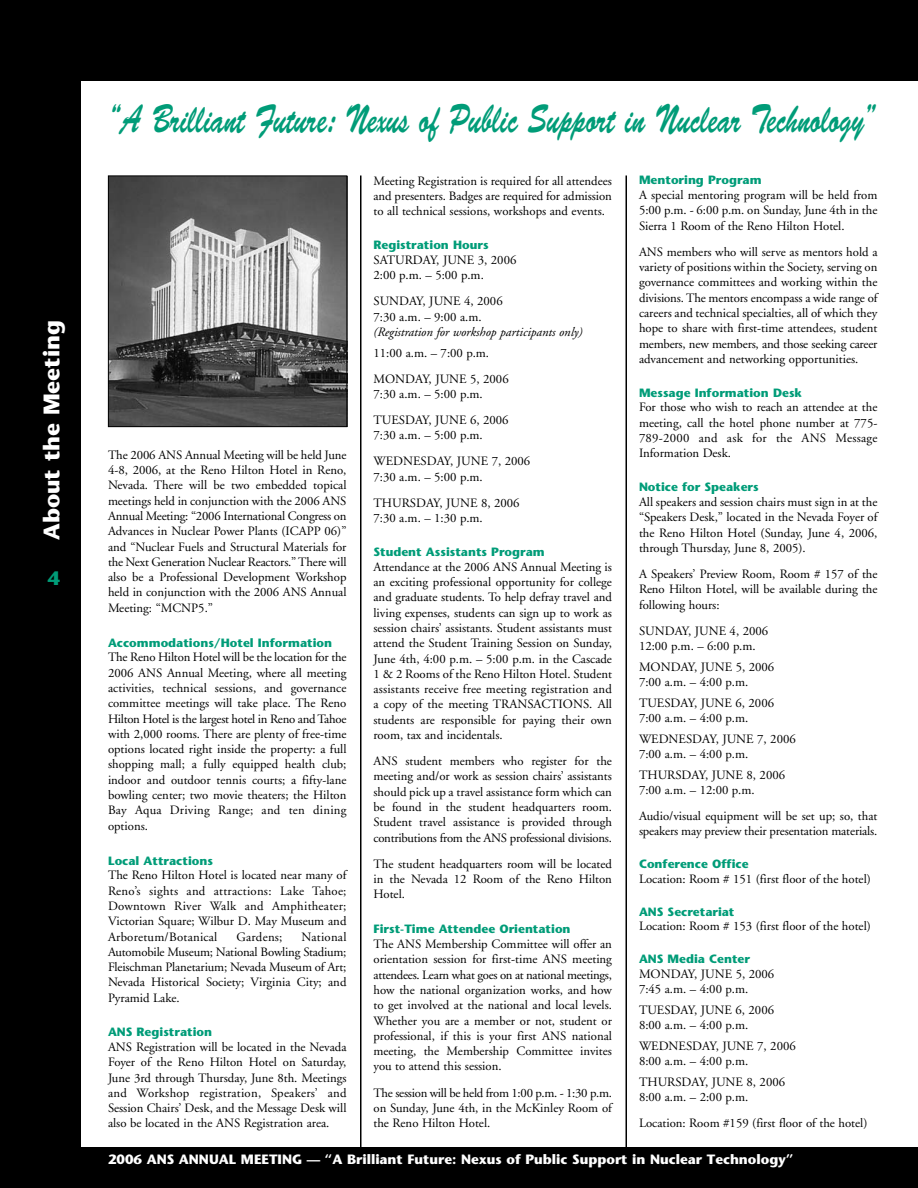
<style>
.page{position:relative;width:918px;height:1188px;background:#fff}
.page>*{position:absolute;margin:0;border:0;box-sizing:border-box;transform-origin:0 0}
.t1{font:40.5px "Brush Script";color:#009c78;scale:.67 1}
.t2{font:700 22.5px "ATC Oak";color:#fff}
.t3{font:700 19.5px "ATC Oak";color:#009c78}
.t4{font:700 13.5px "ATC Oak";color:#fff}
.t5{font:12.75px/15.3px "Adobe Garamond";color:#000;text-align:justify}
.t6{font:italic 12.75px "Adobe Garamond";color:#000}
.t7{font:12.75px "Adobe Garamond";letter-spacing:.02em;color:#000}
.t8{font:700 12px "ATC Oak";color:#009c78}
</style>
<div class="page">
<div style="left:0;top:0;width:918px;height:81px;background:#000"></div>
<div style="left:0;top:0;width:81px;height:1188px;background:#000"></div>
<div style="left:0;top:1148px;width:918px;height:40px;background:#000"></div>
<hr style="left:360px;top:176px;width:2px;height:972px;background:#000">
<hr style="left:626px;top:176px;width:1px;height:972px;background:#000">
<img style="left:110px;top:178px;width:235px;height:247px">
<div style="left:108px;top:176px;width:239px;height:251px;border:1px solid #000"></div>
<h2 class="t2" style="left:43px;top:540px;width:221px;rotate:-90deg">About the Meeting</h2>
<h3 class="t3" style="left:48px;top:571px;width:14px">4</h3>
<h1 class="t1" style="left:108px;top:108px;width:1149px">“A Brilliant Future: Nexus of Public Support in Nuclear Technology”</h1>
<p class="t8" style="left:639px;top:176px;width:124px">Mentoring Program</p>
<p class="t5" style="left:639px;top:189px;width:240px">A special mentoring program will be held from 5:00 p.m. - 6:00 p.m. on Sunday, June 4th in the Sierra 1 Room of the Reno Hilton Hotel.</p>
<p class="t5" style="left:639px;top:245px;width:240px">ANS members who will serve as mentors hold a variety of positions within the Society, serving on governance committees and working within the divisions. The mentors encompass a wide range of careers and technical specialties, all of which they hope to share with first-time attendees, student members, new members, and those seeking career advancement and networking opportunities.</p>
<p class="t8" style="left:639px;top:388px;width:165px">Message Information Desk</p>
<p class="t5" style="left:639px;top:401px;width:240px">For those who wish to reach an attendee at the meeting, call the hotel phone number at 775- 789-2000 and ask for the ANS Message Information Desk.</p>
<p class="t8" style="left:639px;top:483px;width:121px">Notice for Speakers</p>
<p class="t5" style="left:639px;top:495px;width:240px">All speakers and session chairs must sign in at the “Speakers Desk,” located in the Nevada Foyer of the Reno Hilton Hotel (Sunday, June 4, 2006, through Thursday, June 8, 2005).</p>
<p class="t5" style="left:639px;top:567px;width:240px">A Speakers’ Preview Room, Room # 157 of the Reno Hilton Hotel, will be available during the following hours:</p>
<p class="t5" style="left:639px;top:624px;width:131px">SUNDAY, JUNE 4, 2006<br>12:00 p.m. – 6:00 p.m.</p>
<p class="t5" style="left:639px;top:660px;width:137px">MONDAY, JUNE 5, 2006<br>7:00 a.m. – 4:00 p.m.</p>
<p class="t5" style="left:639px;top:696px;width:137px">TUESDAY, JUNE 6, 2006<br>7:00 a.m. – 4:00 p.m.</p>
<p class="t5" style="left:639px;top:732px;width:158px">WEDNESDAY, JUNE 7, 2006<br>7:00 a.m. – 4:00 p.m.</p>
<p class="t5" style="left:639px;top:768px;width:148px">THURSDAY, JUNE 8, 2006<br>7:00 a.m. – 12:00 p.m.</p>
<p class="t5" style="left:639px;top:810px;width:240px">Audio/visual equipment will be set up; so, that speakers may preview their presentation materials.</p>
<p class="t8" style="left:639px;top:860px;width:111px">Conference Office</p>
<p class="t5" style="left:639px;top:872px;width:233px">Location: Room # 151 (first floor of the hotel)</p>
<p class="t8" style="left:639px;top:907px;width:97px">ANS Secretariat</p>
<p class="t5" style="left:639px;top:920px;width:233px">Location: Room # 153 (first floor of the hotel)</p>
<p class="t8" style="left:639px;top:955px;width:113px">ANS Media Center</p>
<p class="t5" style="left:639px;top:967px;width:137px">MONDAY, JUNE 5, 2006<br>7:45 a.m. – 4:00 p.m.</p>
<p class="t5" style="left:639px;top:1003px;width:137px">TUESDAY, JUNE 6, 2006<br>8:00 a.m. – 4:00 p.m.</p>
<p class="t5" style="left:639px;top:1039px;width:158px">WEDNESDAY, JUNE 7, 2006<br>8:00 a.m. – 4:00 p.m.</p>
<p class="t5" style="left:639px;top:1075px;width:148px">THURSDAY, JUNE 8, 2006<br>8:00 a.m. – 2:00 p.m.</p>
<p class="t5" style="left:639px;top:1117px;width:230px">Location: Room #159 (first floor of the hotel)</p>
<p class="t4" style="left:108px;top:1155px;width:687px">2006 ANS ANNUAL MEETING — “A Brilliant Future: Nexus of Public Support in Nuclear Technology”</p>
<p class="t5" style="left:373px;top:174px;width:240px">Meeting Registration is required for all attendees and presenters. Badges are required for admission to all technical sessions, workshops and events.</p>
<p class="t8" style="left:374px;top:241px;width:117px">Registration Hours</p>
<p class="t5" style="left:374px;top:253px;width:144px">SATURDAY, JUNE 3, 2006<br>2:00 p.m. – 5:00 p.m.</p>
<p class="t5" style="left:374px;top:295px;width:131px">SUNDAY, JUNE 4, 2006<br>7:30 a.m. – 9:00 a.m.</p>
<p class="t6" style="left:374px;top:327px;width:211px">(Registration for workshop participants only)</p>
<p class="t5" style="left:374px;top:341px;width:137px;line-height:26.1px">11:00 a.m. – 7:00 p.m.<br>MONDAY, JUNE 5, 2006</p>
<p class="t5" style="left:374px;top:382px;width:137px;line-height:26.1px">7:30 a.m. – 5:00 p.m.<br>TUESDAY, JUNE 6, 2006</p>
<p class="t5" style="left:374px;top:423px;width:158px;line-height:26.1px">7:30 a.m. – 5:00 p.m.<br>WEDNESDAY, JUNE 7, 2006</p>
<p class="t5" style="left:374px;top:465px;width:148px;line-height:26.1px">7:30 a.m. – 5:00 p.m.<br>THURSDAY, JUNE 8, 2006</p>
<p class="t5" style="left:374px;top:512px;width:111px">7:30 a.m. – 1:30 p.m.</p>
<p class="t8" style="left:374px;top:547px;width:173px">Student Assistants Program</p>
<p class="t5" style="left:374px;top:560px;width:240px">Attendance at the 2006 ANS Annual Meeting is an exciting professional opportunity for college and graduate students. To help defray travel and living expenses, students can sign up to work as session chairs’ assistants. Student assistants must attend the Student Training Session on Sunday, June 4th, 4:00 p.m. – 5:00 p.m. in the Cascade 1 &amp; 2 Rooms of the Reno Hilton Hotel. Student assistants receive free meeting registration and a copy of the meeting TRANSACTIONS. All students are responsible for paying their own room, tax and incidentals.</p>
<p class="t5" style="left:374px;top:755px;width:240px">ANS student members who register for the meeting and/or work as session chairs’ assistants should pick up a travel assistance form which can be found in the student headquarters room.<br>Student travel assistance is provided through contributions from the ANS professional divisions.</p>
<p class="t5" style="left:374px;top:857px;width:240px">The student headquarters room will be located in the Nevada 12 Room of the Reno Hilton Hotel.</p>
<p class="t8" style="left:374px;top:925px;width:199px">First-Time Attendee Orientation</p>
<p class="t5" style="left:374px;top:938px;width:240px">The ANS Membership Committee will offer an orientation session for first-time ANS meeting attendees. Learn what goes on at national meetings, how the national organization works, and how to get involved at the national and local levels.<br>Whether you are a member or not, student or professional, if this is your first ANS national meeting, the Membership Committee invites you to attend this session.</p>
<p class="t5" style="left:374px;top:1086px;width:240px">The session will be held from 1:00 p.m. - 1:30 p.m. on Sunday, June 4th, in the McKinley Room of the Reno Hilton Hotel.</p>
<p class="t5" style="left:108px;top:448px;width:240px">The 2006 ANS Annual Meeting will be held June 4-8, 2006, at the Reno Hilton Hotel in Reno, Nevada. There will be two embedded topical meetings held in conjunction with the 2006 ANS Annual Meeting: “2006 International Congress on Advances in Nuclear Power Plants (ICAPP 06)” and “Nuclear Fuels and Structural Materials for the Next Generation Nuclear Reactors.” There will also be a Professional Development Workshop held in conjunction with the 2006 ANS Annual Meeting: “MCNP5.”</p>
<p class="t8" style="left:108px;top:638px;width:226px">Accommodations/Hotel Information</p>
<p class="t5" style="left:108px;top:651px;width:240px">The Reno Hilton Hotel will be the location for the 2006 ANS Annual Meeting, where all meeting activities, technical sessions, and governance committee meetings will take place. The Reno Hilton Hotel is the largest hotel in Reno and Tahoe with 2,000 rooms. There are plenty of free-time options located right inside the property: a full shopping mall; a fully equipped health club; indoor and outdoor tennis courts; a fifty-lane bowling center; two movie theaters; the Hilton Bay Aqua Driving Range; and ten dining options.</p>
<p class="t8" style="left:108px;top:856px;width:106px">Local Attractions</p>
<p class="t5" style="left:108px;top:869px;width:240px">The Reno Hilton Hotel is located near many of Reno’s sights and attractions: Lake Tahoe; Downtown River Walk and Amphitheater; Victorian Square; Wilbur D. May Museum and Arboretum/Botanical</p>
<p class="t5" style="left:108px;top:930px;width:240px;text-indent:194px">National Automobile Museum; National Bowling Stadium; Fleischman Planetarium; Nevada Museum of Art; Nevada Historical Society; Virginia City; and Pyramid Lake.</p>
<p class="t8" style="left:108px;top:1028px;width:106px">ANS Registration</p>
<p class="t5" style="left:108px;top:1040px;width:240px">ANS Registration will be located in the Nevada Foyer of the Reno Hilton Hotel on Saturday, June 3rd through Thursday, June 8th. Meetings and Workshop registration, Speakers’ and Session Chairs’ Desk, and the Message Desk will also be located in the ANS Registration area.</p>
<p class="t7" style="left:237px;top:931px;width:47px">Gardens;</p>
</div>
